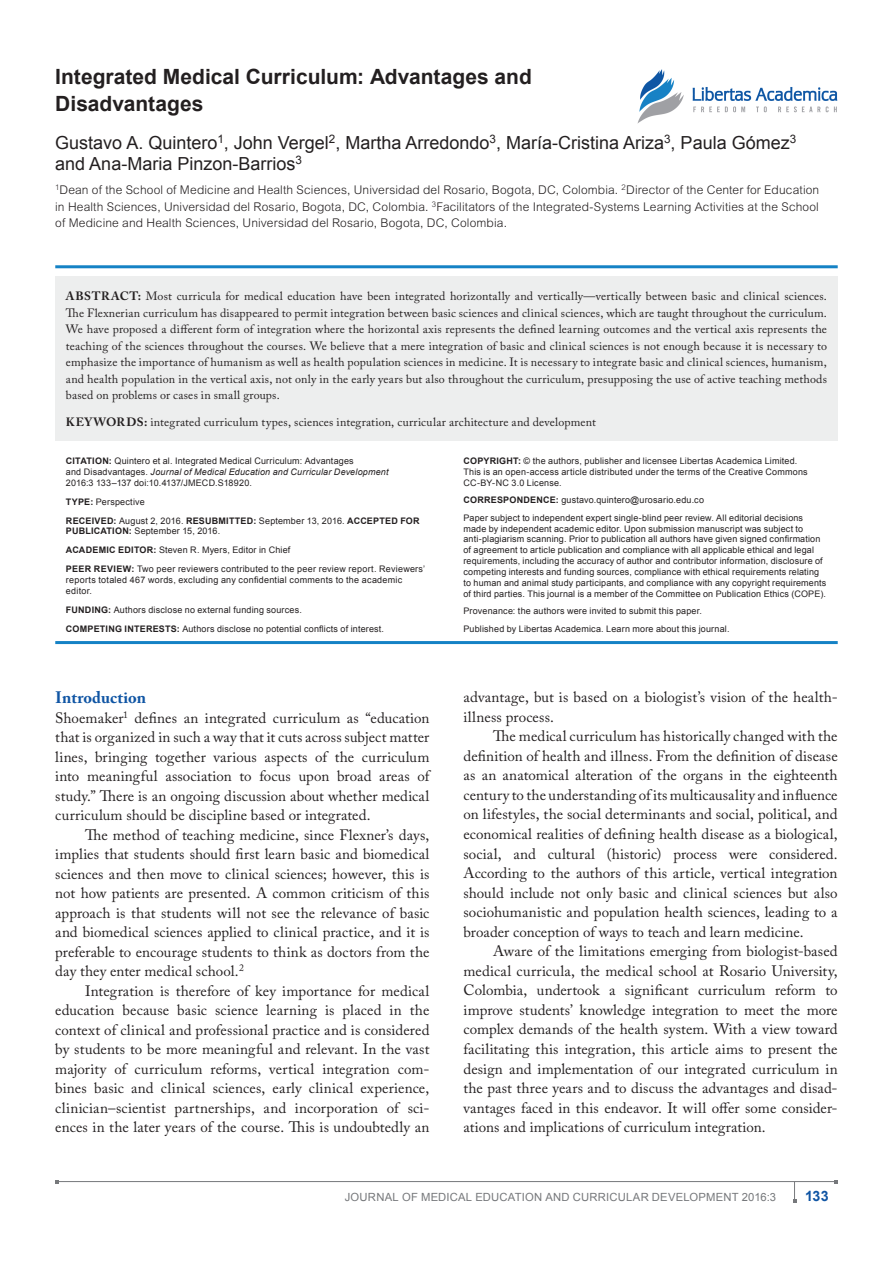
<style>
.page{position:relative;width:893px;height:1263px;background:#fff}
.page>*{position:absolute;margin:0;border:0;box-sizing:border-box;transform-origin:0 0}
.ArticleTitle{font:700 21px/27px "Arial";color:#231f20}
.AuthorName{font:18px/21px "Arial";color:#231f20}
.Heading1{font:700 16.5px "Adobe Caslon Pro";color:#1055a4}
.BodyText{font:15px/19.5px "Adobe Caslon Pro";letter-spacing:.005em;color:#231f20;text-align:justify}
.BodyText_First{font:15px/19.5px "Adobe Caslon Pro";letter-spacing:.01em;color:#231f20;text-align:justify}
.RunningFooter-Folio{font:700 14.25px "Arial";color:#1055a4}
.t1{font:12px/16.5px "Adobe Caslon Pro";letter-spacing:.015em;color:#231f20;text-align:justify}
.AuthorAffiliation{font:300 12px/16.5px "Arial MT Std";letter-spacing:.01em;color:#231f20;text-align:justify}
.RunningFooter{font:11.25px "Arial";letter-spacing:.02em;color:#76787b}
.t2{font:9px/10.9px "Arial";letter-spacing:.02em;color:#231f20}
.s1{font-weight:700}
.s2{font-style:italic}
</style>
<div class="page">
<hr style="left:57px;top:1181px;width:779px;height:1px;background:#76787b">
<svg style="left:793px;top:1182px;width:3px;height:20px"></svg>
<img style="left:637px;top:69px;width:201px;height:55px">
<hr style="left:55px;top:265px;width:783px;height:3px;background:#1582c5">
<hr style="left:55px;top:641px;width:783px;height:3px;background:#1582c5">
<div style="left:55px;top:276px;width:783px;height:165px;background:#edeeee"></div>
<p class="ArticleTitle" style="left:55px;top:64px;width:478px">Integrated Medical Curriculum: Advantages and<br>Disadvantages</p>
<p class="AuthorName" style="left:55px;top:133px;width:742px">Gustavo A. Quintero<sup>1</sup>, John Vergel<sup>2</sup>, Martha Arredondo<sup>3</sup>, María-Cristina Ariza<sup>3</sup>, Paula Gómez<sup>3 </sup>and Ana-Maria Pinzon-Barrios<sup>3</sup></p>
<p class="AuthorAffiliation" style="left:55px;top:182px;width:765px"><sup>1</sup>Dean of the School of Medicine and Health Sciences, Universidad del Rosario, Bogota, DC, Colombia. <sup>2</sup>Director of the Center for Education in Health Sciences, Universidad del Rosario, Bogota, DC, Colombia. <sup>3</sup>Facilitators of the Integrated-Systems Learning Activities at the School of Medicine and Health Sciences, Universidad del Rosario, Bogota, DC, Colombia.</p>
<p class="t1" style="left:66px;top:288px;width:763px"><span class="s1">ABSTRACT:</span> Most curricula for medical education have been integrated horizontally and vertically—vertically between basic and clinical sciences.<br>The Flexnerian curriculum has disappeared to permit integration between basic sciences and clinical sciences, which are taught throughout the curriculum.<br>We have proposed a different form of integration where the horizontal axis represents the defined learning outcomes and the vertical axis represents the teaching of the sciences throughout the courses. We believe that a mere integration of basic and clinical sciences is not enough because it is necessary to emphasize the importance of humanism as well as health population sciences in medicine. It is necessary to integrate basic and clinical sciences, humanism, and health population in the vertical axis, not only in the early years but also throughout the curriculum, presupposing the use of active teaching methods based on problems or cases in small groups.</p>
<p class="t1" style="left:66px;top:414px;width:531px"><span class="s1">KEYWORDS:</span> integrated curriculum types, sciences integration, curricular architecture and development</p>
<p class="t2" style="left:66px;top:456px;width:324px"><span class="s1">CITATION:</span> Quintero et al. I ntegrated Medical Curriculum: Advantages<br>and Disadvantages. <span class="s2">Journal of Medical Education and Curricular Development<br></span>2016:3 133–137 doi:10.4137/JMECD</p>
<p class="t2" style="left:463px;top:456px;width:346px"><span class="s1">COPYRIGHT:</span> © the authors, publisher and licensee Libertas Academica Limited.<br>This is an open-access article distributed under the terms of the Creative Commons<br>CC-BY-NC 3.0 License.</p>
<p class="t2" style="left:463px;top:492px;width:341px;line-height:17.2px"><span class="s1">CORRESPONDENCE:</span> gustavo.quintero@urosario.edu.co<br>Paper subject to independent expert single-blind peer review. All editorial decisions</p>
<p class="t2" style="left:463px;top:523px;width:364px">made by independent academic editor. U pon submission manuscript was subject to anti-plagiarism scanning. Prior to publication all authors have given signed confirmation of agreement to article publication and compliance with all applicable ethical and legal requirements, including the accuracy of author and contributor information, disclosure of competing interests and funding sources, compliance with ethical requirements relating to human and animal study participants, and compliance with any copyright requirements of third parties. This journal is a member of the Committee on Publication Ethics (COPE</p>
<p class="t2" style="left:215px;top:477px;width:38px">.S18920.</p>
<p class="t2" style="left:66px;top:492px;width:355px;line-height:18.9px"><span class="s1">TYPE:</span> Perspective<br><span class="s1">RECEIVED:</span> August 2, 2016. <span class="s1">RESUBMITTED:</span> September 13, 2016. <span class="s1">ACCEPTED FOR</span></p>
<p class="t2" style="left:66px;top:522px;width:361px;line-height:18.9px"><span class="s1">PUBLICATION:</span> September 15, 2016.<br><span class="s1">ACADEMIC EDITOR:</span> Steven R. Myers, Editor in Chief<br><span class="s1">PEER REVIEW:</span> Two peer reviewers contributed to the peer review report. Reviewers’</p>
<p class="t2" style="left:66px;top:574px;width:338px">reports totaled 467 words, excluding any confidential comments to the academic editor.</p>
<p class="t2" style="left:66px;top:600px;width:320px;line-height:18.9px"><span class="s1">FUNDING:</span> Authors disclose no external funding sources.<br><span class="s1">COMPETING INTERESTS:</span> Authors disclose no potential conflicts of interest.</p>
<p class="t2" style="left:820px;top:588px;width:7px">).</p>
<p class="t2" style="left:463px;top:602px;width:267px;line-height:17.2px">Provenance: the authors were invited to submit this paper.<br>Published by Libertas Academica. Learn more about this journal.</p>
<p class="Heading1" style="left:55px;top:688px;width:92px">Introduction</p>
<p class="BodyText_First" style="left:55px;top:708px;width:376px">Shoemaker<sup>1</sup> defines an integrated curriculum as “education that is organized in such a way that it cuts across subject matter lines, bringing together various aspects of the curriculum into meaningful association to focus upon broad areas of study.” There is an ongoing discussion about whether medical curriculum should be discipline based or integrated.</p>
<p class="BodyText" style="left:55px;top:825px;width:376px;text-indent:30px">The method of teaching medicine, since Flexner’s days, implies that students should first learn basic and biomedical sciences and then move to clinical sciences; however, this is not how patients are presented. A common criticism of this approach is that students will not see the relevance of basic and biomedical sciences applied to clinical practice, and it is preferable to encourage students to think as doctors from the day they enter medical school.<sup>2</sup></p>
<p class="BodyText" style="left:55px;top:981px;width:376px;text-indent:30px">Integration is therefore of key importance for medical education because basic science learning is placed in the context of clinical and professional practice and is considered by students to be more meaningful and relevant. In the vast majority of curriculum reforms, vertical integration com&shy;bines basic and clinical sciences, early clinical experience, clinician–scientist partnerships, and incorporation of sci&shy;ences in the later years of the course. This is undoubtedly an</p>
<p class="BodyText" style="left:463px;top:687px;width:376px">advantage, but is based on a biologist’s vision of the health&shy;illness process.</p>
<p class="BodyText" style="left:463px;top:726px;width:376px;text-indent:30px">The medical curriculum has historically changed with the definition of health and illness. From the definition of disease as an anatomical alteration of the organs in the eighteenth century to the understanding of its multicausality and influence on lifestyles, the social determinants and social, political, and economical realities of defining health disease as a biological, social, and cultural (historic) process were considered.<br>According to the authors of this article, vertical integration should include not only basic and clinical sciences but also sociohumanistic and population health sciences, leading to a broader conception of ways to teach and learn medicine.</p>
<p class="BodyText" style="left:463px;top:941px;width:376px;text-indent:30px">Aware of the limitations emerging from biologist-based medical curricula, the medical school at Rosario University, Colombia, undertook a significant curriculum reform to improve students’ knowledge integration to meet the more complex demands of the health system. With a view toward facilitating this integration, this article aims to present the design and implementation of our integrated curriculum in the past three years and to discuss the advantages and disad&shy;vantages faced in this endeavor. It will offer some consider&shy;ations and implications of curriculum integration.</p>
<p class="RunningFooter" style="left:345px;top:1189px;width:433px">Journal of Medical Education and Curricular Developm ent 2016:3</p>
<p class="RunningFooter-Folio" style="left:805px;top:1186px;width:25px">133</p>
</div>
